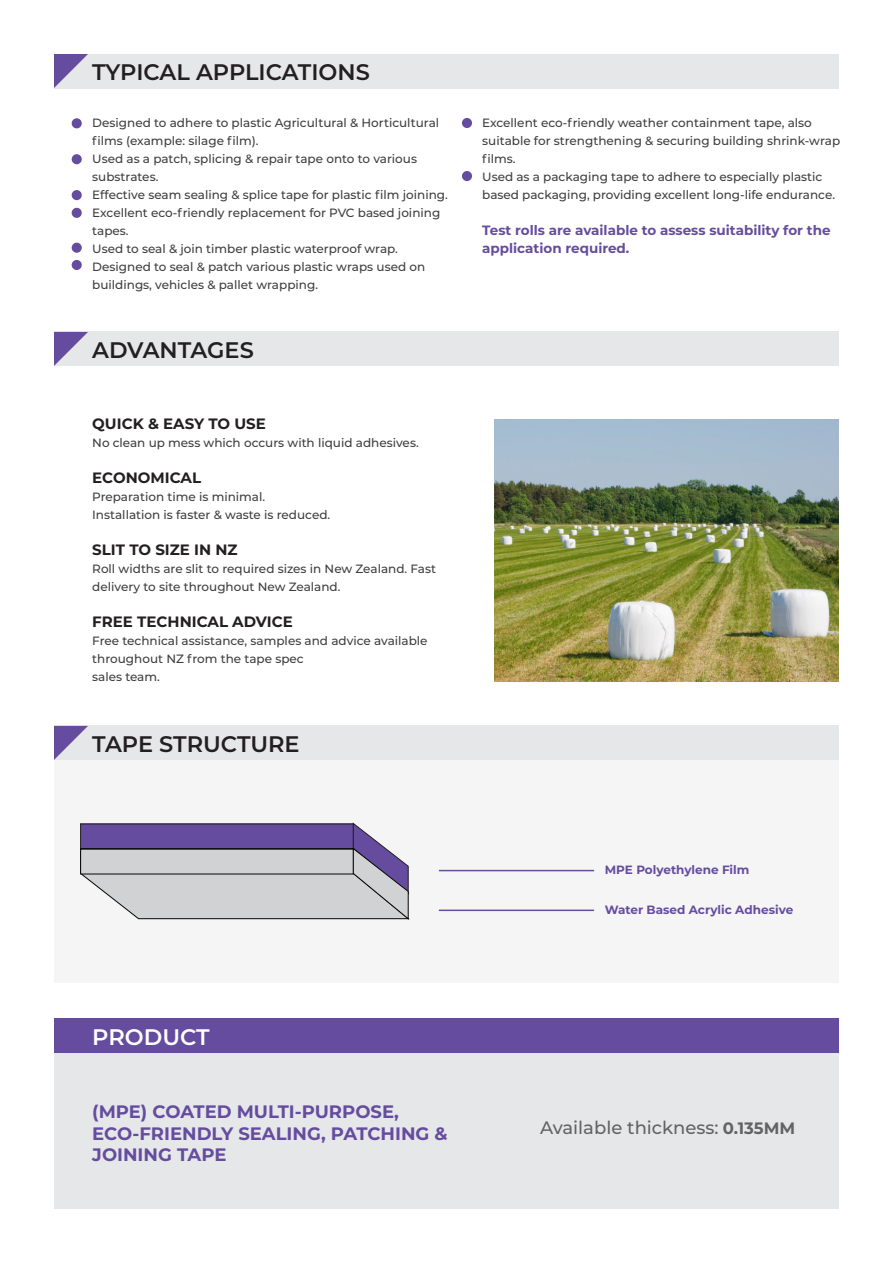
<style>
.page{position:relative;width:893px;height:1263px;background:#fff}
.page>*{position:absolute;margin:0;border:0;box-sizing:border-box;transform-origin:0 0}
.t1{font:600 22.5px "Montserrat";color:#231f20}
.t2{font:600 22.5px "Montserrat";color:#fff}
.t3{font:700 18px/21.6px "Montserrat";color:#654c9f}
.t4{font:500 18px "Montserrat";color:#636366}
.t5{font:700 15px "Montserrat";color:#231f20}
.t6{font:700 13.5px/18px "Montserrat";color:#654c9f}
.t7{font:500 12px/18px "Montserrat";color:#3e3e3f}
.t8{font:700 12px "Montserrat";color:#654c9f}
.s1{font-weight:700;font-size:16.5px}
</style>
<div class="page">
<div style="left:54px;top:332px;width:785px;height:34px;background:#e6e7e9"></div>
<svg style="left:54px;top:332px;width:34px;height:34px"></svg>
<div style="left:54px;top:726px;width:785px;height:34px;background:#e6e7e9"></div>
<svg style="left:54px;top:726px;width:34px;height:34px"></svg>
<div style="left:54px;top:760px;width:785px;height:222px;background:#f5f5f6"></div>
<div style="left:54px;top:1053px;width:785px;height:156px;background:#e6e7e9"></div>
<div style="left:54px;top:1019px;width:785px;height:34px;background:#654c9f"></div>
<hr style="left:439px;top:909px;width:155px;height:2px;background:#654c9f">
<hr style="left:439px;top:870px;width:155px;height:1px;background:#654c9f">
<svg style="left:80px;top:822px;width:330px;height:98px;background:#b0aabf"></svg>
<img style="left:494px;top:419px;width:345px;height:262px">
<div style="left:54px;top:54px;width:785px;height:34px;background:#e6e7e9"></div>
<svg style="left:54px;top:54px;width:34px;height:34px"></svg>
<div style="left:72px;top:118px;width:10px;height:10px;background:#654c9f;border-radius:50%"></div>
<div style="left:72px;top:154px;width:10px;height:10px;background:#654c9f;border-radius:50%"></div>
<div style="left:72px;top:190px;width:10px;height:10px;background:#654c9f;border-radius:50%"></div>
<div style="left:72px;top:208px;width:10px;height:10px;background:#654c9f;border-radius:50%"></div>
<div style="left:72px;top:243px;width:10px;height:10px;background:#654c9f;border-radius:50%"></div>
<div style="left:72px;top:260px;width:10px;height:10px;background:#654c9f;border-radius:50%"></div>
<div style="left:462px;top:118px;width:10px;height:10px;background:#654c9f;border-radius:50%"></div>
<div style="left:462px;top:171px;width:10px;height:10px;background:#654c9f;border-radius:50%"></div>
<p class="t1" style="left:92px;top:56px;width:279px">TYPICAL APPLICATIONS</p>
<p class="t7" style="left:92px;top:113px;width:348px">Designed to adhere to plastic Agricultural &amp; Horticultural films (example: silage film).</p>
<p class="t7" style="left:92px;top:149px;width:326px">Used as a patch, splicing &amp; repair tape onto to various substrates.</p>
<p class="t7" style="left:92px;top:185px;width:357px">Effective seam sealing &amp; splice tape for plastic film joining.</p>
<p class="t7" style="left:92px;top:203px;width:350px">Excellent eco-friendly replacement for PVC based joining tapes.</p>
<p class="t7" style="left:92px;top:239px;width:307px">Used to seal &amp; join timber plastic waterproof wrap.</p>
<p class="t7" style="left:92px;top:257px;width:334px">Designed to seal &amp; patch various plastic wraps used on buildings, vehicles &amp; pallet wrapping.</p>
<p class="t1" style="left:92px;top:334px;width:163px">ADVANTAGES</p>
<p class="t5" style="left:92px;top:413px;width:175px">QUICK &amp; EASY TO USE</p>
<p class="t7" style="left:92px;top:434px;width:328px">No clean up mess which occurs with liquid adhesives.</p>
<p class="t5" style="left:92px;top:467px;width:110px">ECONOMICAL</p>
<p class="t7" style="left:92px;top:488px;width:239px">Preparation time is minimal.<br>Installation is faster &amp; waste is reduced.</p>
<p class="t5" style="left:92px;top:539px;width:147px">SLIT TO SIZE IN NZ</p>
<p class="t7" style="left:92px;top:560px;width:345px">Roll widths are slit to required sizes in New Zealand. Fast delivery to site throughout New Zealand.</p>
<p class="t5" style="left:92px;top:611px;width:202px">FREE TECHNICAL ADVICE</p>
<p class="t7" style="left:92px;top:632px;width:337px">Free technical assistance, samples and advice available throughout NZ from the tape spec<br>sales team.</p>
<p class="t1" style="left:92px;top:728px;width:209px">TAPE STRUCTURE</p>
<p class="t7" style="left:482px;top:113px;width:359px">Excellent eco-friendly weather containment tape, also suitable for strengthening &amp; securing building shrink-wrap films.</p>
<p class="t7" style="left:482px;top:167px;width:354px">Used as a packaging tape to adhere to especially plastic based packaging, providing excellent long-life endurance.</p>
<p class="t6" style="left:482px;top:220px;width:350px">Test rolls are available to assess suitability for the application required.</p>
<p class="t8" style="left:605px;top:861px;width:146px">MPE Polyethylene Film</p>
<p class="t8" style="left:605px;top:901px;width:190px">Water Based Acrylic Adhesive</p>
<p class="t2" style="left:92px;top:1021px;width:119px">PRODUCT</p>
<p class="t3" style="left:92px;top:1100px;width:357px">(MPE) COATED MULTI-PURPOSE,<br>ECO-FRIENDLY SEALING, PATCHING &amp;<br>JOINING TAPE</p>
<p class="t4" style="left:540px;top:1115px;width:257px">Available thickness: <span class="s1">0.135MM</span></p>
</div>
